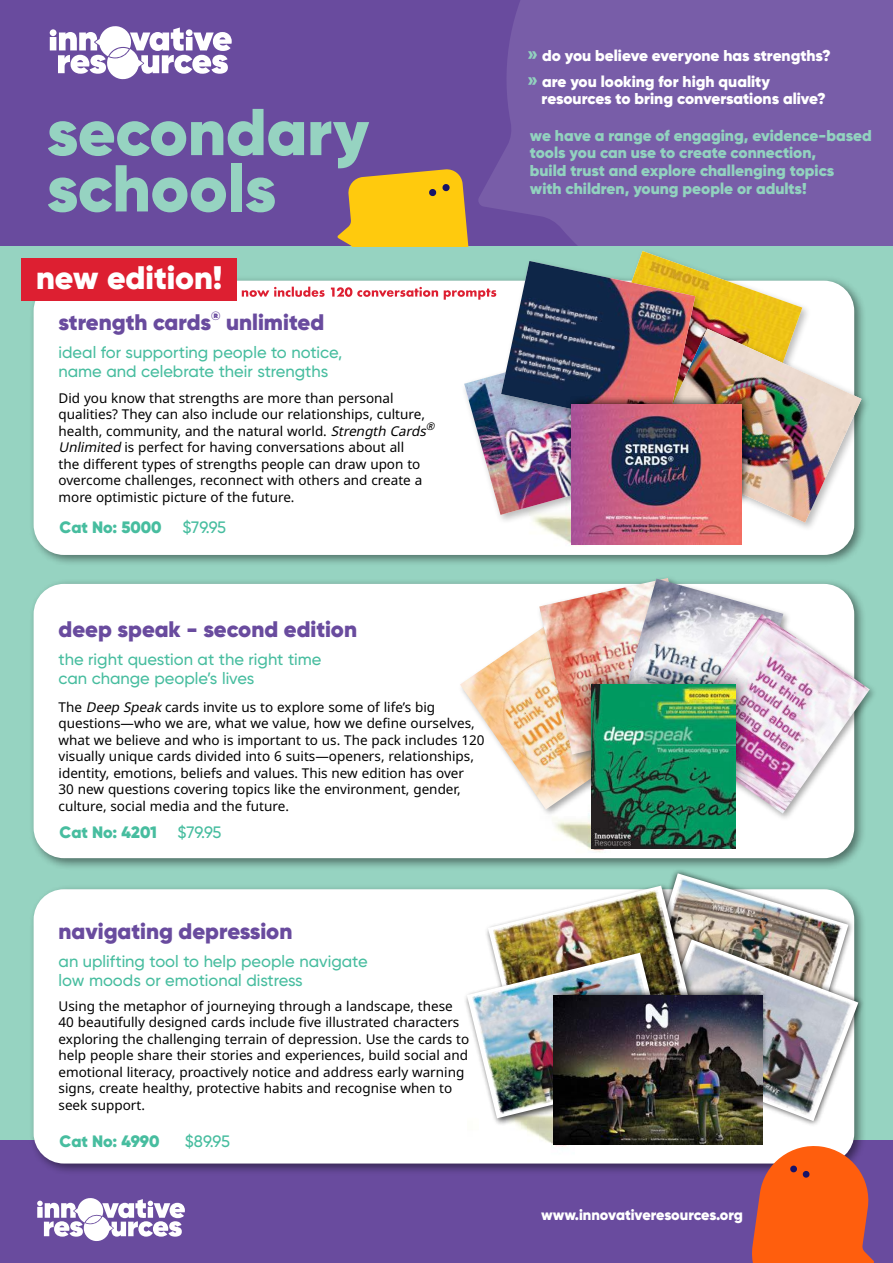
<style>
.page{position:relative;width:893px;height:1263px;background:#fff}
.page>*{position:absolute;margin:0;border:0;box-sizing:border-box;transform-origin:0 0}
.t1{font:900 66px/56.4px "Gilroy";color:#96d3c1}
.t2{font:900 32.55px "Gilroy";color:#fff}
.t3{font:900 22.5px "Gilroy";color:#694b9e}
.t4{font:500 16.5px/19.5px "Gilroy";color:#47bd9f}
.t5{font:900 16.5px "Gilroy";color:#47bd9f}
.t6{font:900 15.75px/17.7px "Gilroy";color:#92d2bf}
.t7{font:900 15.75px/26.4px "Gilroy";color:#fff}
.t8{font:900 15px "Gilroy";letter-spacing:-.005em;color:#fff}
.t9{font:13.5px/16.5px "Noto Sans";color:#000}
.s1{font-style:italic}
.s2{font-size:19.35px;color:#92d2bf}
</style>
<div class="page">
<div style="left:0;top:0;width:893px;height:247px;background:#694b9e"></div>
<div style="left:495px;top:0;width:398px;height:247px;background:#785da8"></div>
<div style="left:0;top:247px;width:893px;height:1016px;background:#96d3c1"></div>
<div style="left:0;top:1141px;width:893px;height:122px;background:#694b9e"></div>
<svg style="left:50px;top:26px;width:182px;height:54px"></svg>
<svg style="left:37px;top:1198px;width:148px;height:43px"></svg>
<div style="left:28px;top:275px;width:838px;height:292px;background:#000;opacity:.47"></div>
<div style="left:34px;top:281px;width:820px;height:274px;background:#fff;border-radius:30px"></div>
<div style="left:28px;top:884px;width:838px;height:292px;background:#000;opacity:.47"></div>
<div style="left:34px;top:889px;width:820px;height:274px;background:#fff;border-radius:30px"></div>
<div style="left:28px;top:579px;width:838px;height:291px;background:#000;opacity:.47"></div>
<div style="left:34px;top:584px;width:820px;height:274px;background:#fff;border-radius:30px"></div>
<img style="left:555px;top:818px;width:51px;height:34px">
<img style="left:460px;top:632px;width:132px;height:177px">
<div style="left:536px;top:575px;width:174px;height:188px;background:#000;opacity:.35"></div>
<img style="left:539px;top:578px;width:74px;height:176px">
<div style="left:613px;top:576px;width:179px;height:192px;background:#000;opacity:.35"></div>
<img style="left:616px;top:579px;width:167px;height:89px">
<div style="left:672px;top:611px;width:206px;height:211px;background:#000;opacity:.35"></div>
<img style="left:675px;top:614px;width:195px;height:199px">
<div style="left:575px;top:668px;width:179px;height:126px;background:#000;opacity:.75"></div>
<img style="left:592px;top:684px;width:143px;height:165px">
<div style="left:636px;top:868px;width:219px;height:184px;background:#95d2c0"></div>
<img style="left:467px;top:873px;width:426px;height:390px">
<img style="left:472px;top:957px;width:193px;height:157px">
<div style="left:552px;top:987px;width:216px;height:93px;background:#000;opacity:.75"></div>
<img style="left:553px;top:995px;width:210px;height:149px">
<img style="left:537px;top:525px;width:54px;height:21px">
<div style="left:647px;top:325px;width:224px;height:207px;background:#000;opacity:.27"></div>
<img style="left:572px;top:523px;width:169px;height:21px">
<div style="left:22px;top:258px;width:215px;height:43px;background:#dd1f31"></div>
<img style="left:242px;top:169px;width:619px;height:354px">
<h1 class="t1" style="left:47px;top:104px;width:324px">secondary schools</h1>
<h2 class="t2" style="left:36px;top:256px;width:188px">new edition!</h2>
<h3 class="t3" style="left:59px;top:307px;width:267px">strength cards<sup>®</sup> unlimited</h3>
<p class="t4" style="left:59px;top:342px;width:285px">ideal for supporting people to notice, name and celebrate their strengths</p>
<p class="t9" style="left:59px;top:390px;width:381px">Did you know that strengths are more than personal qualities? They can also include our relationships, culture, health, community, and the natural world. <span class="s1">StrengthCards</span><sup>® </sup><span class="s1">Unlimited</span>is perfect for having conversations about all<br>the different types of strengths people can draw upon to overcome challenges, reconnect with others and create a more optimistic picture of the future.</p>
<p class="t5" style="left:60px;top:517px;width:104px">Cat No: 5000</p>
<p class="t4" style="left:182px;top:517px;width:45px">$79.95</p>
<h3 class="t3" style="left:59px;top:614px;width:300px">deep speak - second edition</h3>
<p class="t4" style="left:59px;top:649px;width:264px">the right question at the right time can change people’s lives</p>
<p class="t9" style="left:59px;top:699px;width:427px">The <span class="s1">DeepSpeak</span>cards invite us to explore some of life’s big questions—who we are, what we value, how we define ourselves, what we believe and who is important to us. The pack includes 120 visually unique cards divided into 6 suits—openers, relationships, identity, emotions, beliefs and values. This new edition has over<br>30 new questions covering topics like the environment, gender, culture, social media and the future.</p>
<p class="t5" style="left:60px;top:822px;width:99px">Cat No: 4201</p>
<p class="t4" style="left:178px;top:822px;width:45px">$79.95</p>
<h3 class="t3" style="left:59px;top:916px;width:235px">navigating depression</h3>
<p class="t4" style="left:59px;top:951px;width:311px">an uplifting tool to help people navigate low moods or emotional distress</p>
<p class="t9" style="left:59px;top:998px;width:412px">Using the metaphor of journeying through a landscape, these 40 beautifully designed cards include five illustrated characters exploring the challenging terrain of depression. Use the cards to help people share their stories and experiences, build social and emotional literacy, proactively notice and address early warning signs, create healthy, protective habits and recognise when to seek support.</p>
<p class="t5" style="left:60px;top:1131px;width:102px">Cat No: 4990</p>
<p class="t4" style="left:185px;top:1131px;width:47px">$89.95</p>
<p class="t7" style="left:527px;top:42px;width:305px"><span class="s2">»</span> do you believe everyone has strengths? <span class="s2">»</span> are you looking for high quality</p>
<p class="t7" style="left:542px;top:85px;width:286px">resources to bring conversations alive?</p>
<p class="t6" style="left:530px;top:126px;width:343px">we have a range of engaging, evidence-based tools you can use to create connection,<br>build trust and explore challenging topics<br>with children, young people or adults!</p>
<p class="t8" style="left:541px;top:1205px;width:203px">www.innovativeresources.org</p>
</div>
